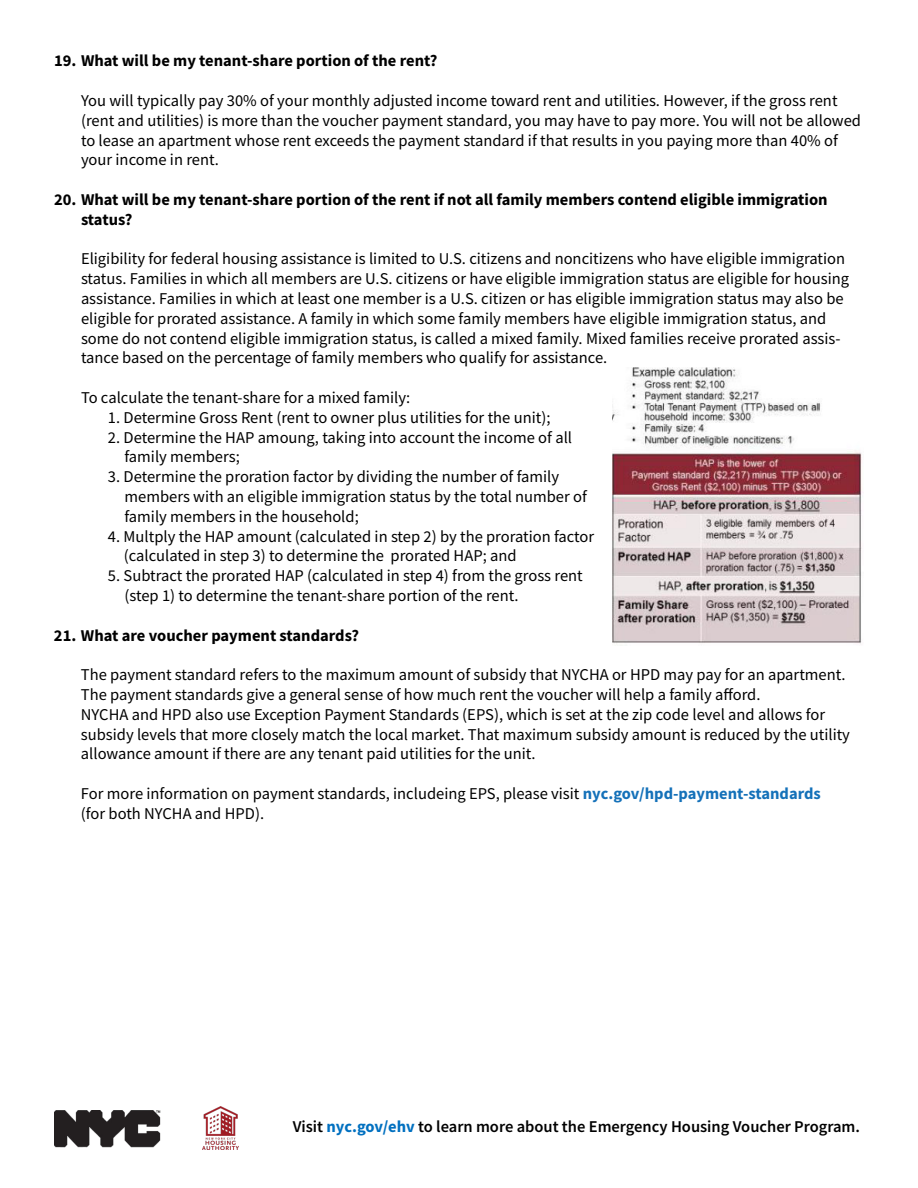
<style>
.page{position:relative;width:918px;height:1188px;background:#fff}
.page>*{position:absolute;margin:0;border:0;box-sizing:border-box;transform-origin:0 0}
.t1{font:16.5px/19.8px "Source Sans Pro";color:#000}
.t2{font:700 16.5px/19.8px "Source Sans Pro";color:#000}
.t3{font:600 16.5px "Source Sans Pro";color:#000}
.s1{font-weight:700;color:#1471b9}
.s2{font-weight:700;color:#0070c0}
</style>
<div class="page">
<img style="left:203px;top:1106px;width:35px;height:44px">
<img style="left:54px;top:1111px;width:107px;height:37px">
<img style="left:612px;top:368px;width:250px;height:276px">
<p class="t2" style="left:54px;top:51px;width:385px">19. What will be my tenant-share portion of the rent?</p>
<p class="t1" style="left:81px;top:91px;width:782px">You will typically pay 30% of your monthly adjusted income toward rent and utilities. However, if the gross rent (rent and utilities) is more than the voucher payment standard, you may have to pay more. You will not be allowed to lease an apartment whose rent exceeds the payment standard if that results in you paying more than 40% of your income in rent.</p>
<p class="t2" style="left:81px;top:189px;width:748px;text-indent:-27px">20. What will be my tenant-share portion of the rent if not all family members contend eligible immigration status?</p>
<p class="t1" style="left:81px;top:249px;width:770px">Eligibility for federal housing assistance is limited to U.S. citizens and noncitizens who have eligible immigration status. Families in which all members are U.S. citizens or have eligible immigration status are eligible for housing assistance. Families in which at least one member is a U.S. citizen or has eligible immigration status may also be eligible for prorated assistance. A family in which some family members have eligible immigration status, and some do not contend eligible immigration status, is called a mixed family. Mixed families receive prorated assis&shy;tance based on the percentage of family members who qualify for assistance.</p>
<p class="t1" style="left:81px;top:388px;width:331px">To calculate the tenant-share for a mixed family:</p>
<p class="t1" style="left:108px;top:407px;width:444px">1. Determine Gross Rent (rent to owner plus utilities for the unit);</p>
<p class="t1" style="left:124px;top:427px;width:449px;text-indent:-16px">2. Determine the HAP amoung, taking into account the income of all family members;</p>
<p class="t1" style="left:124px;top:467px;width:464px;text-indent:-16px">3. Determine the proration factor by dividing the number of family members with an eligible immigration status by the total number of family members in the household;</p>
<p class="t1" style="left:124px;top:526px;width:472px;text-indent:-16px">4. Multply the HAP amount (calculated in step 2) by the proration factor (calculated in step 3) to determine the prorated HAP; and</p>
<p class="t1" style="left:124px;top:566px;width:460px;text-indent:-16px">5. Subtract the prorated HAP (calculated in step 4) from the gross rent (step 1) to determine the tenant-share portion of the rent.</p>
<p class="t2" style="left:54px;top:625px;width:307px">21. What are voucher payment standards?</p>
<p class="t1" style="left:81px;top:665px;width:771px">The payment standard refers to the maximum amount of subsidy that NYCHA or HPD may pay for an apartment.<br>The payment standards give a general sense of how much rent the voucher will help a family afford.<br>NYCHA and HPD also use Exception Payment Standards (EPS), which is set at the zip code level and allows for subsidy levels that more closely match the local market. That maximum subsidy amount is reduced by the utility allowance amount if there are any tenant paid utilities for the unit.</p>
<p class="t1" style="left:81px;top:784px;width:741px">For more information on payment standards, includeing EPS, please visit <span class="s1">nyc.gov/hpd-payment-standards </span>(for both NYCHA and HPD).</p>
<p class="t3" style="left:293px;top:1116px;width:569px">Visit <span class="s2">nyc.gov/ehv</span> to learn more about the Emergency Housing Voucher Program.</p>
</div>
